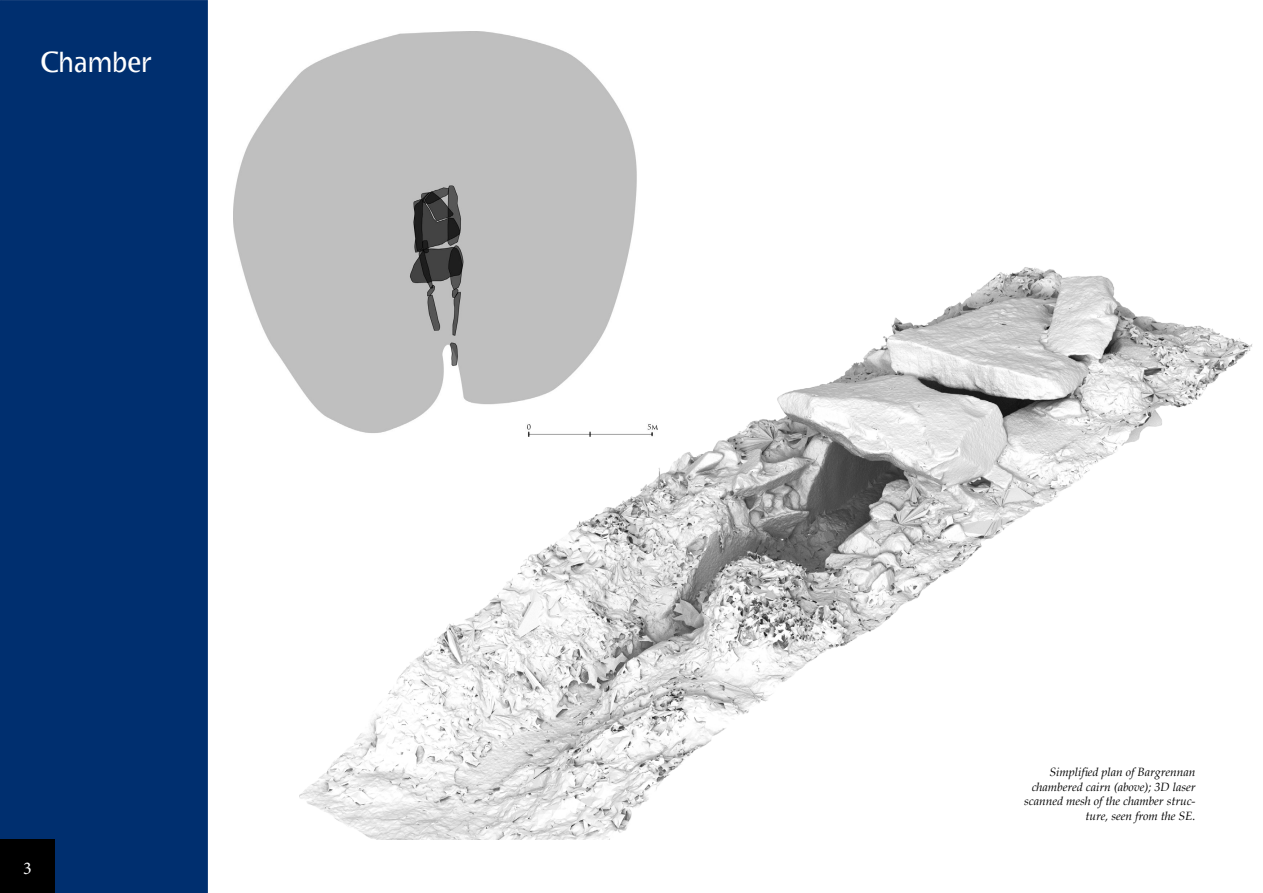
<style>
.page{position:relative;width:1263px;height:893px;background:#fff}
.page>*{position:absolute;margin:0;border:0;box-sizing:border-box;transform-origin:0 0}
.t1{font:27px "Bradlo Sans";color:#fff}
.t2{font:18px "Minion Pro";color:#fff}
.t3{font:italic 12px/14.4px "Book Antiqua";color:#000;text-align:right}
</style>
<div class="page">
<div style="left:1px;top:1px;width:206px;height:891px;background:#002f6f"></div>
<div style="left:0;top:0;width:208px;height:893px;border:2px solid #002f6f"></div>
<div style="left:0;top:839px;width:55px;height:54px;background:#000"></div>
<img style="left:299px;top:267px;width:954px;height:572px">
<img style="left:234px;top:31px;width:423px;height:406px">
<h1 class="t1" style="left:41px;top:48px;width:112px">Chamber</h1>
<h2 class="t2" style="left:23px;top:856px;width:10px">3</h2>
<p class="t3" style="left:1024px;top:765px;width:173px">Simplified plan of Bargrennan chambered cairn (above); 3D laser scanned mesh of the chamber struc&shy;ture, seen from the SE.</p>
</div>
